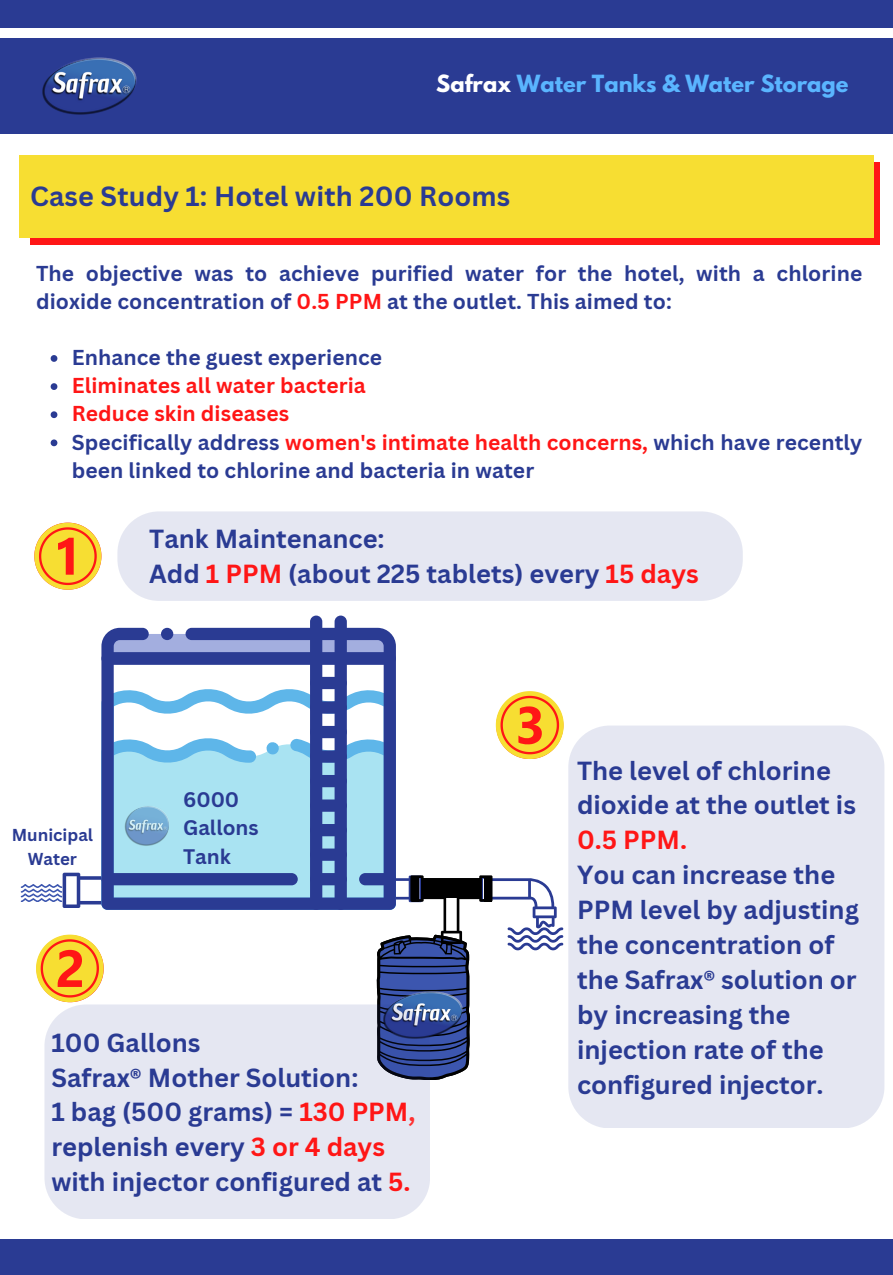
<style>
.page{position:relative;width:893px;height:1275px;background:#fff}
.page>*{position:absolute;margin:0;border:0;box-sizing:border-box;transform-origin:0 0}
.t1{font:700 27px "Canva Sans";letter-spacing:.005em;color:#2a3b93}
.t2{font:700 25.5px/34.8px "Canva Sans";color:#2a3b93}
.t3{font:700 21px/28.2px "Canva Sans";letter-spacing:.005em;color:#2a3b93}
.t4{font:700 21px "Canva Sans";letter-spacing:.005em;color:#ff1616}
.t5{font:700 21px "League Spartan";color:#5ab5ff}
.t6{font:700 20.55px/28.7px "Canva Sans";color:#2a3b93}
.t7{font:700 16.8px/23.4px "Canva Sans";color:#2a3b93;text-align:center}
.s1{color:#fff}
.s2{color:#ff1616}
.s3{color:#ff3131}
</style>
<div class="page">
<div style="left:0;top:1239px;width:892px;height:36px;background:#2a3b93"></div>
<div style="left:0;top:0;width:892px;height:28px;background:#2a3b93"></div>
<div style="left:0;top:39px;width:892px;height:94px;background:#2a3b93"></div>
<img style="left:42px;top:57px;width:95px;height:58px">
<svg style="left:101px;top:628px;width:295px;height:24px;background:#6e7bbc"></svg>
<svg style="left:101px;top:652px;width:295px;height:39px"></svg>
<div style="left:334px;top:615px;width:13px;height:295px;background:#2a3b93;border-radius:6px"></div>
<div style="left:310px;top:615px;width:12px;height:295px;background:#2a3b93;border-radius:6px"></div>
<div style="left:310px;top:677px;width:37px;height:12px;background:#2a3b93;border-radius:6px"></div>
<div style="left:30px;top:163px;width:849px;height:82px;background:#ff1616"></div>
<div style="left:19px;top:156px;width:854px;height:82px;background:#f7de32"></div>
<svg style="left:34px;top:522px;width:67px;height:68px"></svg>
<div style="left:44px;top:1079px;width:386px;height:140px;background:#e5e7f2"></div>
<svg style="left:21px;top:691px;width:542px;height:388px"></svg>
<div style="left:117px;top:511px;width:625px;height:90px;background:#e5e7f2"></div>
<div style="left:568px;top:725px;width:316px;height:403px;background:#e5e7f2"></div>
<svg style="left:51px;top:355px;width:6px;height:7px"></svg>
<svg style="left:51px;top:383px;width:6px;height:7px"></svg>
<svg style="left:51px;top:411px;width:6px;height:7px"></svg>
<svg style="left:51px;top:439px;width:6px;height:7px"></svg>
<p class="t5" style="left:436px;top:73px;width:413px"><span class="s1">Safrax</span> Water Tanks &amp; Water Storage</p>
<h1 class="t1" style="left:30px;top:177px;width:481px">Case Study 1: Hotel with 200 Rooms</h1>
<p class="t3" style="left:36px;top:258px;width:827px">The objective was to achieve purified water for the hotel, with a chlorine dioxide concentration of <span class="s2">0.5 PPM</span> at the outlet. This aimed to:</p>
<p class="t3" style="left:72px;top:343px;width:312px">Enhance the guest experience</p>
<p class="t4" style="left:72px;top:371px;width:295px">Eliminates all water bacteria</p>
<p class="t4" style="left:72px;top:399px;width:219px">Reduce skin diseases</p>
<h1 class="t3" style="left:72px;top:427px;width:791px">Specifically address <span class="s2">women's intimate health concerns,</span> which have recently been linked to chlorine and bacteria in water</h1>
<p class="t2" style="left:149px;top:521px;width:551px">Tank Maintenance:<br>Add <span class="s2">1 PPM</span> (about 225 tablets) every <span class="s2">15 days</span></p>
<h2 class="t7" style="left:12px;top:823px;width:83px">Municipal<br>Water</h2>
<h2 class="t6" style="left:183px;top:784px;width:77px">6000<br>Gallons<br>Tank</h2>
<p class="t2" style="left:51px;top:1024px;width:365px">100 Gallons<br>Safrax® Mother Solution:<br>1 bag (500 grams) = <span class="s2">130 PPM</span><span class="s3">, </span>replenish every <span class="s2">3 or 4 days </span>with injector configured at <span class="s2">5.</span></p>
<p class="t2" style="left:577px;top:752px;width:283px">The level of chlorine dioxide at the outlet is<br><span class="s2">0.5 PPM.<br></span>You can increase the<br>PPM level by adjusting the concentration of the Safrax® solution or by increasing the injection rate of the configured injector.</p>
</div>
